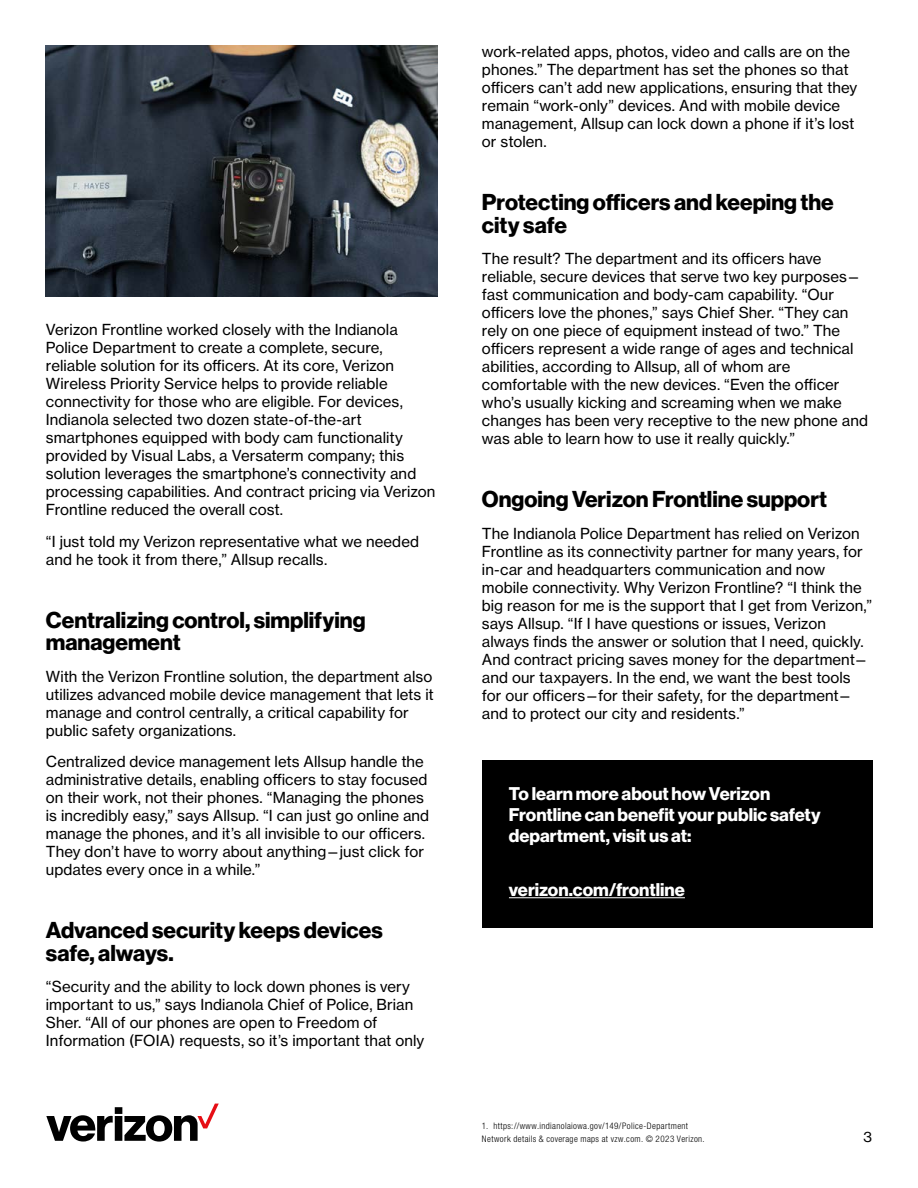
<style>
.page{position:relative;width:918px;height:1188px;background:#fff}
.page>*{position:absolute;margin:0;border:0;box-sizing:border-box;transform-origin:0 0}
.t1{font:700 22.5px/22.5px "Verizon NHGDS";color:#000}
.t2{font:700 18px/21px "Verizon NHGDS";color:#fff}
.t3{font:15px/18px "Verizon NHGTX";letter-spacing:.005em;color:#000}
.t4{font:13.5px "Verizon NHGTX";color:#000}
.t5{font:300 condensed 9px/13.4px "Helvetica Neue LT Std";letter-spacing:.045em;color:#000}
</style>
<div class="page">
<div style="left:482px;top:760px;width:390px;height:167px;background:#000"></div>
<hr style="left:509px;top:897px;width:176px;height:1px;background:#fff">
<img style="left:46px;top:46px;width:391px;height:251px">
<svg style="left:46px;top:1104px;width:173px;height:38px"></svg>
<p class="t3" style="left:46px;top:320px;width:391px">Verizon Frontline worked closely with the Indianola Police Department to create a complete, secure, reliable solution for its officers. At its core, Verizon Wireless Priority Service helps to provide reliable connectivity for those who are eligible. For devices, Indianola selected two dozen state-of-the-art smartphones equipped with body cam functionality provided by Visual Labs, a Versaterm company; this solution leverages the smartphone’s connectivity and processing capabilities. And contract pricing via Verizon Frontline reduced the overall cost.</p>
<p class="t3" style="left:46px;top:532px;width:375px">“I just told my Verizon representative what we needed and he took it from there,” Allsup recalls.</p>
<h1 class="t1" style="left:46px;top:608px;width:321px">Centralizing control, simplifying management</h1>
<p class="t3" style="left:46px;top:667px;width:389px">With the Verizon Frontline solution, the department also utilizes advanced mobile device management that lets it manage and control centrally, a critical capability for public safety organizations.</p>
<p class="t3" style="left:46px;top:752px;width:385px">Centralized device management lets Allsup handle the administrative details, enabling officers to stay focused on their work, not their phones. “Managing the phones is incredibly easy,” says Allsup. “I can just go online and manage the phones, and it’s all invisible to our officers.<br>They don’t have to worry about anything—just click for updates every once in a while.”</p>
<h1 class="t1" style="left:46px;top:919px;width:338px">Advanced security keeps devices safe, always.</h1>
<p class="t3" style="left:46px;top:977px;width:380px">“Security and the ability to lock down phones is very important to us,” says Indianola Chief of Police, Brian Sher. “All of our phones are open to Freedom of Information (FOIA) requests, so it’s important that only</p>
<p class="t3" style="left:482px;top:42px;width:377px">work-related apps, photos, video and calls are on the phones.” The department has set the phones so that officers can’t add new applications, ensuring that they remain “work-only” devices. And with mobile device management, Allsup can lock down a phone if it’s lost or stolen.</p>
<h1 class="t1" style="left:482px;top:190px;width:353px">Protecting officers and keeping the city safe</h1>
<p class="t3" style="left:482px;top:249px;width:388px">The result? The department and its officers have reliable, secure devices that serve two key purposes— fast communication and body-cam capability. “Our officers love the phones,” says Chief Sher. “They can rely on one piece of equipment instead of two.” The officers represent a wide range of ages and technical abilities, according to Allsup, all of whom are comfortable with the new devices. “Even the officer who’s usually kicking and screaming when we make changes has been very receptive to the new phone and was able to learn how to use it really quickly.”</p>
<h1 class="t1" style="left:482px;top:487px;width:347px">Ongoing Verizon Frontline support</h1>
<p class="t3" style="left:482px;top:524px;width:392px">The Indianola Police Department has relied on Verizon Frontline as its connectivity partner for many years, for in-car and headquarters communication and now mobile connectivity. Why Verizon Frontline? “I think the big reason for me is the support that I get from Verizon,” says Allsup. “If I have questions or issues, Verizon always finds the answer or solution that I need, quickly.<br>And contract pricing saves money for the department— and our taxpayers. In the end, we want the best tools for our officers—for their safety, for the department— and to protect our city and residents.”</p>
<p class="t2" style="left:509px;top:783px;width:313px">To learn more about how Verizon<br>Frontline can benefit your public safety department, visit us at:</p>
<p class="t2" style="left:509px;top:878px;width:177px">verizon.com/frontline</p>
<p class="t5" style="left:482px;top:1119px;width:224px">1. https://www.indianolaiowa.gov/149/Police-Department<br>Network details &amp; coverage maps at vzw.com. © 2023 Verizon.</p>
<p class="t4" style="left:863px;top:1129px;width:10px">3</p>
</div>
